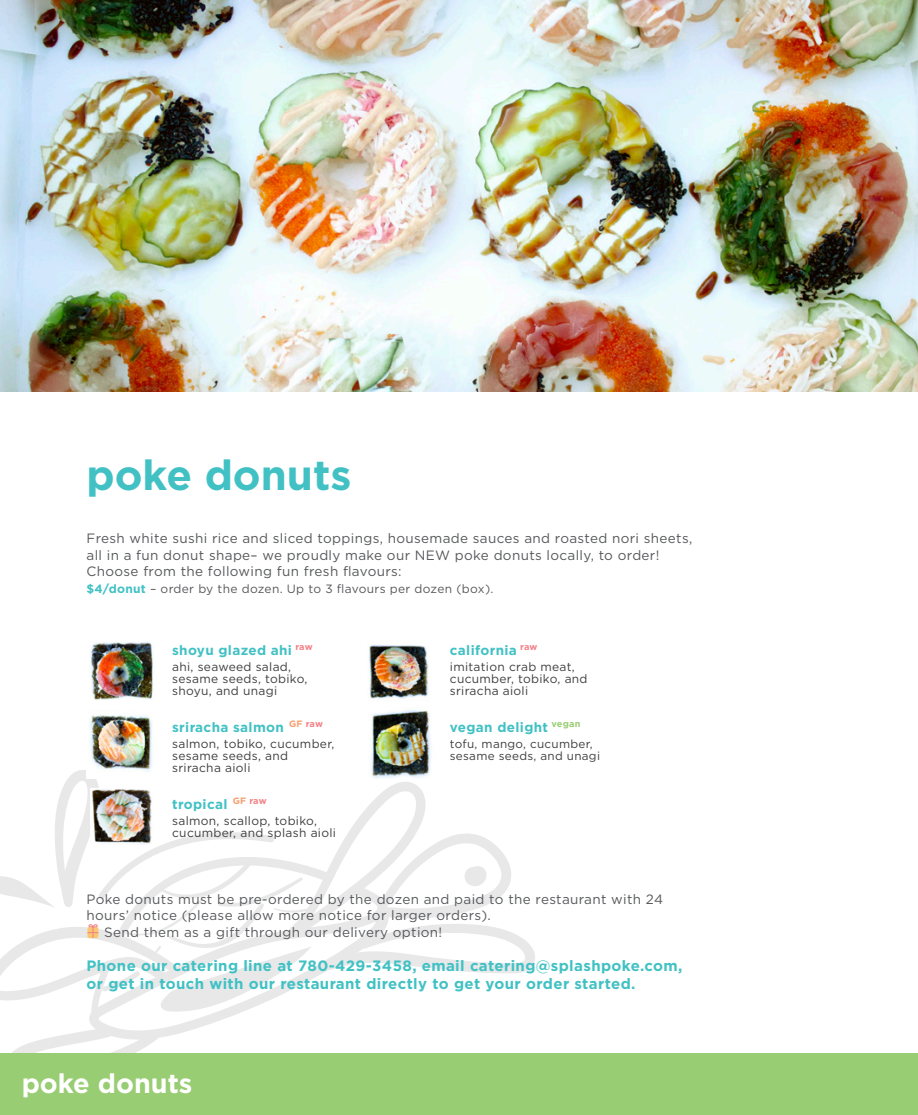
<style>
.page{position:relative;width:918px;height:1115px;background:#fff}
.page>*{position:absolute;margin:0;border:0;box-sizing:border-box;transform-origin:0 0}
.t1{font:700 41.85px "Gotham";color:#41c1c4}
.t2{font:700 27px "Gotham";color:#fff}
.t3{font:700 15px/18px "Gotham";letter-spacing:.025em;color:#41c1c4}
.t4{font:13.5px/16.5px "Gotham";letter-spacing:.025em;color:#57585a}
.t5{font:700 13.5px "Gotham";letter-spacing:.025em;color:#41c1c4}
.t6{font:12px/12.1px "Gotham";letter-spacing:.025em;color:#3e3e3f}
.t7{font:12px "Gotham";letter-spacing:.025em;color:#57585a}
.t8{font:11.7px/12.1px "Gotham";letter-spacing:.025em;color:#3e3e3f}
.s1{font-weight:700;color:#41c1c4}
</style>
<div class="page">
<svg style="left:89px;top:1017px;width:139px;height:20px"></svg>
<svg style="left:12px;top:1026px;width:150px;height:27px"></svg>
<div style="left:0;top:1053px;width:918px;height:62px;background:#99cd73"></div>
<svg style="left:0;top:770px;width:535px;height:247px"></svg>
<img style="left:0;top:0;width:918px;height:392px">
<img style="left:87px;top:715px;width:71px;height:64px">
<img style="left:365px;top:710px;width:71px;height:69px">
<img style="left:369px;top:644px;width:60px;height:55px">
<img style="left:90px;top:788px;width:64px;height:56px">
<img style="left:90px;top:642px;width:63px;height:57px">
<h1 class="t1" style="left:87px;top:448px;width:266px">poke donuts</h1>
<p class="t4" style="left:87px;top:530px;width:607px">Fresh white sushi rice and sliced toppings, housemade sauces and roasted nori sheets, all in a fun donut shape– we proudly make our NEW poke donuts locally, to order!<br>Choose from the following fun fresh flavours:</p>
<p class="t7" style="left:87px;top:581px;width:408px"><span class="s1">$4/donut</span> – order by the dozen. Up to 3 flavours per dozen (box).</p>
<p class="t5" style="left:172px;top:641px;width:142px">shoyu glazed ahi <sup>raw</sup></p>
<p class="t6" style="left:172px;top:660px;width:137px">ahi, seaweed salad, sesame seeds, tobiko, shoyu, and unagi</p>
<p class="t5" style="left:172px;top:718px;width:152px">sriracha salmon <sup>GF</sup> <sup>raw</sup></p>
<p class="t6" style="left:172px;top:737px;width:164px">salmon, tobiko, cucumber, sesame seeds, and sriracha aioli</p>
<p class="t5" style="left:172px;top:795px;width:96px">tropical <sup>GF</sup> <sup>raw</sup></p>
<p class="t6" style="left:172px;top:814px;width:165px">salmon, scallop, tobiko, cucumber, and splash aioli</p>
<p class="t5" style="left:450px;top:641px;width:89px">california <sup>raw</sup></p>
<p class="t6" style="left:450px;top:660px;width:139px">imitation crab meat, cucumber, tobiko, and sriracha aioli</p>
<p class="t5" style="left:450px;top:718px;width:132px">vegan delight <sup>vegan</sup></p>
<p class="t8" style="left:450px;top:737px;width:152px">tofu, mango, cucumber, sesame seeds, and unagi</p>
<p class="t4" style="left:87px;top:890px;width:578px">Poke donuts must be pre-ordered by the dozen and paid to the restaurant with 24</p>
<p class="t4" style="left:87px;top:906px;width:406px">hours’ notice (please allow more notice for larger orders).</p>
<p class="t4" style="left:104px;top:923px;width:340px">Send them as a gift through our delivery option!</p>
<p class="t3" style="left:87px;top:956px;width:598px">Phone our catering line at 780-429-3458, email catering@splashpoke.com, or get in touch with our restaurant directly to get your order started.</p>
<h2 class="t2" style="left:22px;top:1065px;width:172px">poke donuts</h2>
</div>
